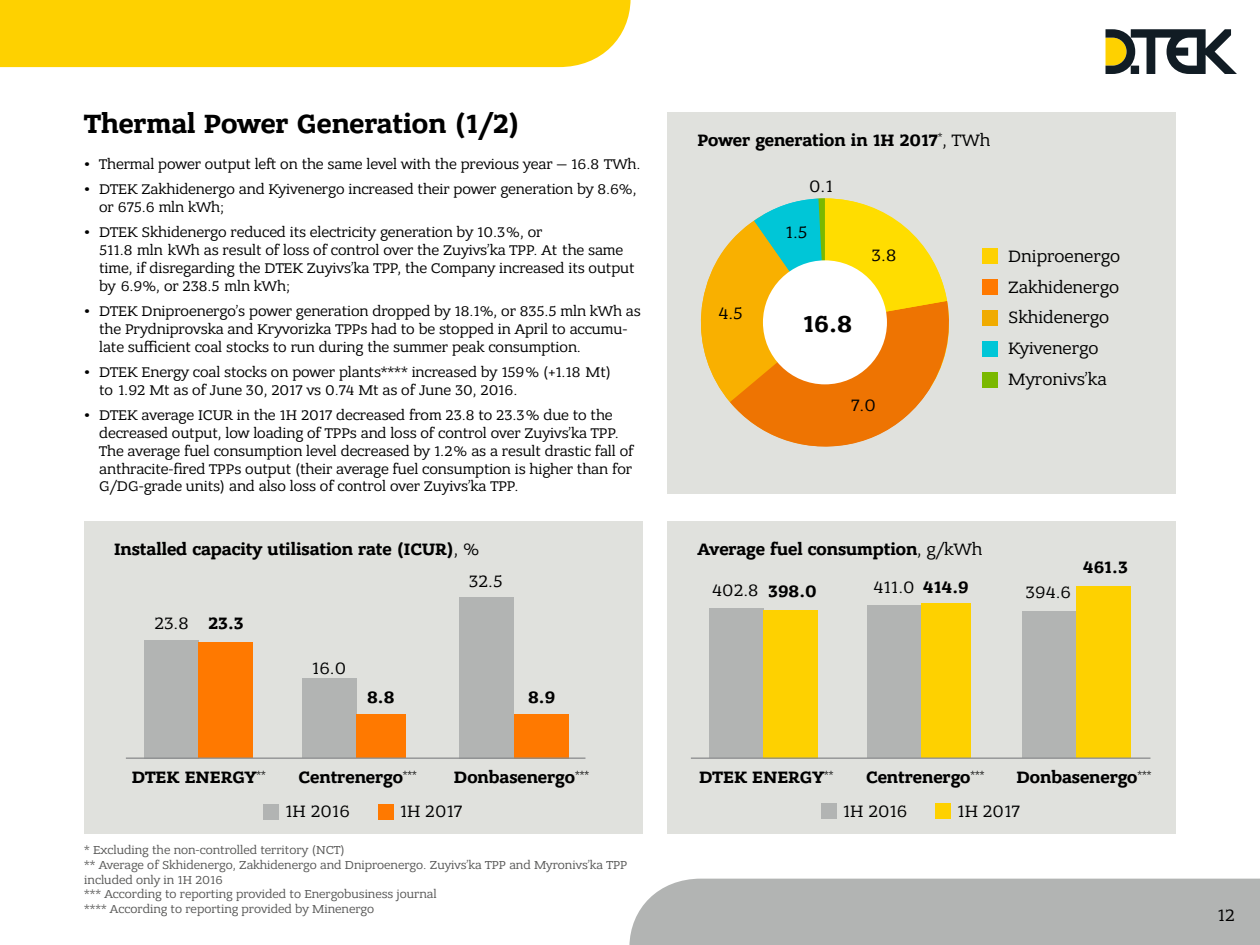
<style>
.page{position:relative;width:1260px;height:945px;background:#fff}
.page>*{position:absolute;margin:0;border:0;box-sizing:border-box;transform-origin:0 0}
.t1{font:700 28px "Bandera Pro";color:#000}
.t2{font:700 24.5px "Bandera Pro";color:#000}
.t3{font:700 17.5px "Bandera Pro";color:#000}
.t4{font:17.5px/31px "Bandera Pro";color:#000}
.t5{font:14.88px/17.8px "Bandera Pro";letter-spacing:-.005em;color:#000}
.t6{font:12.25px/14.7px "Bandera Pro";color:#575756}
.s1{font-weight:700}
.s2{font-weight:400}
</style>
<div class="page">
<div style="left:629px;top:879px;width:631px;height:66px;background:#b2b4b3"></div>
<svg style="left:1106px;top:29px;width:131px;height:45px"></svg>
<div style="left:0;top:0;width:631px;height:67px;background:#fed100"></div>
<div style="left:668px;top:112px;width:508px;height:382px;background:#e0e1dd"></div>
<div style="left:84px;top:521px;width:559px;height:312px;background:#e0e1dd"></div>
<div style="left:668px;top:521px;width:508px;height:312px;background:#e0e1dd"></div>
<div style="left:821px;top:803px;width:16px;height:16px;background:#b2b4b3"></div>
<div style="left:935px;top:803px;width:16px;height:16px;background:#fed100"></div>
<div style="left:1022px;top:611px;width:55px;height:147px;background:#b2b4b3"></div>
<div style="left:1077px;top:587px;width:54px;height:171px;background:#fed100"></div>
<div style="left:867px;top:605px;width:54px;height:153px;background:#b2b4b3"></div>
<div style="left:709px;top:608px;width:55px;height:150px;background:#b2b4b3"></div>
<div style="left:921px;top:604px;width:50px;height:154px;background:#fed100"></div>
<div style="left:764px;top:610px;width:54px;height:148px;background:#fed100"></div>
<hr style="left:691px;top:758px;width:459px;height:1px;background:#8b8d8e">
<svg style="left:700px;top:198px;width:249px;height:249px"></svg>
<div style="left:763px;top:260px;width:124px;height:124px;background:#fff;border-radius:50%"></div>
<div style="left:982px;top:279px;width:16px;height:16px;background:#ff7900"></div>
<div style="left:982px;top:372px;width:16px;height:16px;background:#7ab800"></div>
<div style="left:982px;top:341px;width:16px;height:16px;background:#00c6d7"></div>
<div style="left:982px;top:310px;width:16px;height:16px;background:#f0ab00"></div>
<div style="left:982px;top:248px;width:16px;height:16px;background:#fed100"></div>
<div style="left:263px;top:804px;width:16px;height:16px;background:#b2b4b3"></div>
<div style="left:378px;top:804px;width:16px;height:16px;background:#ff7900"></div>
<div style="left:460px;top:597px;width:54px;height:161px;background:#b2b4b3"></div>
<div style="left:514px;top:714px;width:55px;height:44px;background:#ff7900"></div>
<div style="left:302px;top:679px;width:54px;height:79px;background:#b2b4b3"></div>
<div style="left:144px;top:640px;width:55px;height:118px;background:#b2b4b3"></div>
<div style="left:356px;top:714px;width:50px;height:44px;background:#ff7900"></div>
<div style="left:199px;top:643px;width:54px;height:115px;background:#ff7900"></div>
<hr style="left:126px;top:758px;width:459px;height:1px;background:#8b8d8e">
<h1 class="t1" style="left:84px;top:106px;width:437px">Thermal Power Generation (1/2)</h1>
<p class="t5" style="left:84px;top:155px;width:558px"><span class="s1">•</span> Thermal power output left on the same level with the previous year — 16.8 TWh.</p>
<p class="t5" style="left:99px;top:180px;width:539px;text-indent:-15px"><span class="s1">•</span> DTEK Zakhidenergo and Kyivenergo increased their power generation by 8.6%, or 675.6 mln kWh;</p>
<p class="t5" style="left:99px;top:223px;width:537px;text-indent:-15px"><span class="s1">•</span> DTEK Skhidenergo reduced its electricity generation by 10.3%, or<br>511.8 mln kWh as result of loss of control over the Zuyivs’ka TPP. At the same time, if disregarding the DTEK Zuyivs’ka TPP, the Company increased its output by 6.9%, or 238.5 mln kWh;</p>
<p class="t5" style="left:99px;top:302px;width:543px;text-indent:-15px"><span class="s1">•</span> DTEK Dniproenergo’s power generation dropped by 18.1%, or 835.5 mln kWh as the Prydniprovska and Kryvorizka TPPs had to be stopped in April to accumu&shy;late sufficient coal stocks to run during the summer peak consumption.</p>
<p class="t5" style="left:99px;top:363px;width:513px;text-indent:-15px"><span class="s1">•</span> DTEK Energy coal stocks on power plants**** increased by 159% (+1.18 Mt) to 1.92 Mt as of June 30, 2017 vs 0.74 Mt as of June 30, 2016.</p>
<p class="t5" style="left:99px;top:406px;width:536px;text-indent:-15px"><span class="s1">•</span> DTEK average ICUR in the 1H 2017 decreased from 23.8 to 23.3% due to the decreased output, low loading of TPPs and loss of control over Zuyivs’ka TPP.<br>The average fuel consumption level decreased by 1.2% as a result drastic fall of anthracite-fired TPPs output (their average fuel consumption is higher than for G/DG-grade units) and also loss of control over Zuyivs’ka TPP.</p>
<p class="t3" style="left:114px;top:538px;width:367px">Installed capacity utilisation rate (ICUR)<span class="s2">, %</span></p>
<p class="t4" style="left:154px;top:608px;width:36px">23.8</p>
<p class="t3" style="left:209px;top:613px;width:37px">23.3</p>
<p class="t4" style="left:312px;top:652px;width:36px">16.0</p>
<p class="t3" style="left:367px;top:686px;width:29px">8.8</p>
<p class="t4" style="left:469px;top:565px;width:35px">32.5</p>
<p class="t3" style="left:528px;top:687px;width:29px">8.9</p>
<p class="t3" style="left:132px;top:767px;width:136px">DTEK ENERGY<sup>**</sup></p>
<p class="t3" style="left:299px;top:767px;width:120px">Centrenergo<sup>***</sup></p>
<p class="t3" style="left:454px;top:767px;width:137px">Donbasenergo<sup>***</sup></p>
<p class="t4" style="left:285px;top:796px;width:66px">1H 2016</p>
<p class="t4" style="left:400px;top:796px;width:64px">1H 2017</p>
<p class="t6" style="left:84px;top:843px;width:544px">* Excluding the non-controlled territory (NCT)<br>** Average of Skhidenergo, Zakhidenergo and Dniproenergo. Zuyivs’ka TPP and Myronivs’ka TPP included only in 1H 2016<br>*** According to reporting provided to Energobusiness journal<br>**** According to reporting provided by Minenergo</p>
<p class="t3" style="left:697px;top:129px;width:294px">Power generation in 1H 2017<sup>*</sup><span class="s2">, TWh</span></p>
<p class="t4" style="left:809px;top:171px;width:25px">0.1</p>
<p class="t4" style="left:718px;top:298px;width:26px">4.5</p>
<p class="t4" style="left:786px;top:217px;width:23px">1.5</p>
<p class="t4" style="left:872px;top:240px;width:26px">3.8</p>
<h2 class="t2" style="left:803px;top:309px;width:51px">16.8</h2>
<p class="t4" style="left:851px;top:390px;width:26px">7.0</p>
<p class="t4" style="left:1008px;top:240px;width:113px">Dniproenergo<br>Zakhidenergo<br>Skhidenergo<br>Kyivenergo<br>Myronivs’ka</p>
<p class="t3" style="left:698px;top:538px;width:286px">Average fuel consumption<span class="s2">, g/kWh</span></p>
<p class="t3" style="left:1083px;top:557px;width:46px">461.3</p>
<p class="t4" style="left:712px;top:574px;width:106px">402.8 <span class="s1">398.0</span></p>
<p class="t4" style="left:873px;top:572px;width:97px">411.0 <span class="s1">414.9</span></p>
<p class="t4" style="left:1026px;top:577px;width:47px">394.6</p>
<p class="t3" style="left:699px;top:767px;width:136px">DTEK ENERGY<sup>**</sup></p>
<p class="t3" style="left:866px;top:767px;width:120px">Centrenergo<sup>***</sup></p>
<p class="t3" style="left:1017px;top:767px;width:137px">Donbasenergo<sup>***</sup></p>
<p class="t4" style="left:843px;top:796px;width:66px">1H 2016</p>
<p class="t4" style="left:957px;top:796px;width:64px">1H 2017</p>
<p class="t4" style="left:1218px;top:899px;width:19px">12</p>
</div>
